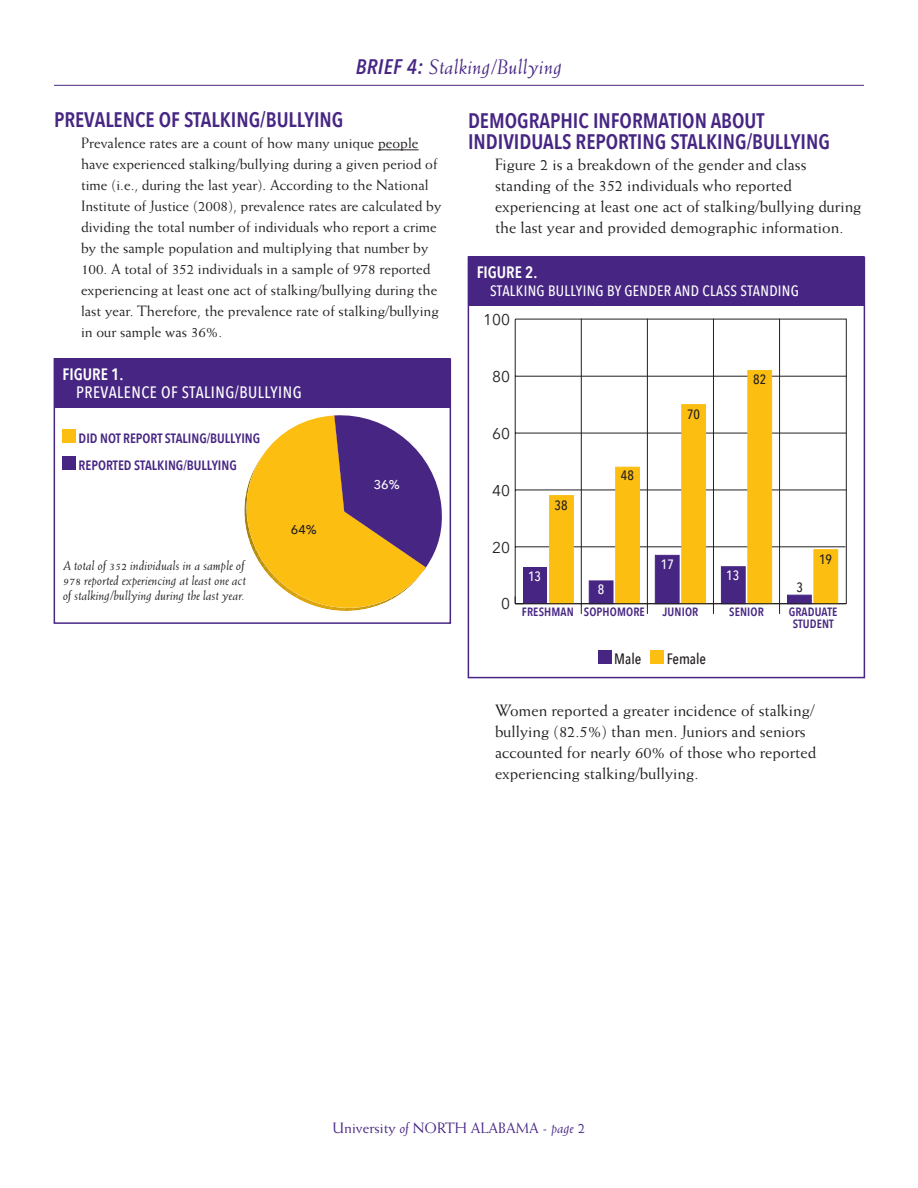
<style>
.page{position:relative;width:918px;height:1188px;background:#fff}
.page>*{position:absolute;margin:0;border:0;box-sizing:border-box;transform-origin:0 0}
.t1{font:600 21px/21px "Avenir Next Condensed";color:#472683}
.t2{font:italic 21px "Weiss";letter-spacing:.02em;color:#472683}
.t3{font:16.5px/21px "Weiss";color:#231f20}
.t4{font:500 16.5px "Avenir Next Condensed";letter-spacing:.03em;color:#fff}
.t5{font:600 16.5px "Avenir Next Condensed";color:#fff}
.t6{font:15.45px "Avenir Next";color:#231f20}
.t7{font:15px/21px "Weiss";color:#231f20}
.t8{font:500 15px "Avenir Next Condensed";letter-spacing:.02em;color:#fff}
.t9{font:15px "Weiss";color:#472683}
.t10{font:500 15px "Avenir Next Condensed";color:#231f20}
.t11{font:italic 13.5px/15px "Weiss";color:#231f20;text-align:justify}
.t12{font:600 13.5px/27px "Avenir Next Condensed";color:#472683}
.t13{font:500 13.5px "Avenir Next Condensed";color:#231f20}
.t14{font:500 13.5px "Avenir Next Condensed";color:#fff}
.t15{font:500 12.6px "Avenir Next";color:#fff}
.t16{font:500 12.6px "Avenir Next";color:#231f20}
.t17{font:600 12px/12px "Avenir Next Condensed";letter-spacing:.01em;color:#472683;text-align:center}
.s1{font-family:"Avenir Next Condensed";font-weight:600}
.s2{font-style:italic}
</style>
<div class="page">
<hr style="left:378px;top:150px;width:41px;height:1px;background:#231f20">
<hr style="left:54px;top:85px;width:810px;height:1px;background:#472683">
<div style="left:468px;top:256px;width:397px;height:422px;border:2px solid #472683"></div>
<hr style="left:581px;top:319px;width:1px;height:295px;background:#231f20">
<hr style="left:647px;top:319px;width:1px;height:295px;background:#231f20">
<hr style="left:713px;top:319px;width:1px;height:295px;background:#231f20">
<hr style="left:779px;top:319px;width:1px;height:295px;background:#231f20">
<hr style="left:846px;top:319px;width:1px;height:285px;background:#231f20">
<hr style="left:515px;top:319px;width:1px;height:285px;background:#231f20">
<hr style="left:515px;top:546px;width:330px;height:1px;background:#231f20">
<hr style="left:515px;top:490px;width:331px;height:1px;background:#231f20">
<hr style="left:515px;top:433px;width:331px;height:1px;background:#231f20">
<hr style="left:515px;top:376px;width:331px;height:1px;background:#231f20">
<hr style="left:515px;top:319px;width:331px;height:1px;background:#231f20">
<div style="left:549px;top:495px;width:25px;height:109px;background:#fdbe12;border:1px solid #fdbe12"></div>
<div style="left:615px;top:467px;width:25px;height:137px;background:#fdbe12;border:1px solid #fdbe12"></div>
<div style="left:681px;top:404px;width:25px;height:200px;background:#fdbe12;border:1px solid #fdbe12"></div>
<div style="left:748px;top:370px;width:24px;height:234px;background:#fdbe12;border:1px solid #fdbe12"></div>
<div style="left:814px;top:549px;width:24px;height:55px;background:#fdbe12;border:1px solid #fdbe12"></div>
<div style="left:523px;top:567px;width:24px;height:37px;background:#472683"></div>
<div style="left:589px;top:581px;width:24px;height:23px;background:#472683;border:1px solid #472683"></div>
<div style="left:655px;top:555px;width:24px;height:49px;background:#472683;border:1px solid #472683"></div>
<div style="left:721px;top:566px;width:25px;height:38px;background:#472683;border:1px solid #472683"></div>
<div style="left:787px;top:595px;width:25px;height:9px;background:#472683;border:1px solid #472683"></div>
<hr style="left:515px;top:603px;width:331px;height:1px;background:#231f20">
<div style="left:468px;top:256px;width:396px;height:49px;background:#472683"></div>
<div style="left:598px;top:650px;width:13px;height:14px;background:#472683"></div>
<div style="left:650px;top:650px;width:14px;height:14px;background:#fdbe12"></div>
<svg style="left:244px;top:415px;width:198px;height:196px"></svg>
<div style="left:54px;top:358px;width:397px;height:266px;border:2px solid #472683"></div>
<div style="left:54px;top:358px;width:396px;height:49px;background:#472683"></div>
<div style="left:62px;top:429px;width:14px;height:14px;background:#fdbe12"></div>
<div style="left:62px;top:456px;width:14px;height:14px;background:#472683"></div>
<h1 class="t2" style="left:356px;top:55px;width:208px"><span class="s1">Brief 4:</span> Stalking/Bullying</h1>
<h1 class="t1" style="left:54px;top:109px;width:291px">PREVALENCE OF STALKING/BULLYING</h1>
<p class="t7" style="left:81px;top:133px;width:362px">Prevalence rates are a count of how many unique people have experienced stalking/bullying during a given period of time (i.e., during the last year). According to the National Institute of Justice (2008), prevalence rates are calculated by dividing the total number of individuals who report a crime by the sample population and multiplying that number by 100. A total of 352 individuals in a sample of 978 reported experiencing at least one act of stalking/bullying during the last year. Therefore, the prevalence rate of stalking/bullying in our sample was 36%.</p>
<p class="t5" style="left:63px;top:359px;width:62px">FIGURE 1.</p>
<p class="t4" style="left:76px;top:382px;width:227px">PREVALENCE OF STALING/BU LLYING</p>
<p class="t12" style="left:79px;top:424px;width:183px">DI D NOT REPORT STALING/BULLYING<br>REPORTED STALKING/BULLYING</p>
<p class="t11" style="left:63px;top:557px;width:184px">A total of 352 individuals in a sample of 978 reported experiencing at least one act of stalking/bullying during the last year.</p>
<p class="t16" style="left:291px;top:519px;width:27px">64%</p>
<p class="t15" style="left:374px;top:474px;width:27px">36%</p>
<h1 class="t1" style="left:468px;top:109px;width:363px">DEMOGRAPHIC INFORMATION ABOUT<br>INDIVIDUALS REPORTING STALKING/BULLYING</h1>
<p class="t3" style="left:495px;top:153px;width:368px">Figure 2 is a breakdown of the gender and class standing of the 352 individuals who reported experiencing at least one act of stalking/bullying during the last year and provided demographic information.</p>
<p class="t5" style="left:477px;top:258px;width:62px">FIGURE 2.</p>
<p class="t8" style="left:490px;top:281px;width:310px">STALKING BU LLYING BY GENDER AND CLASS STANDING</p>
<p class="t6" style="left:483px;top:307px;width:28px">100</p>
<p class="t6" style="left:492px;top:364px;width:19px">80</p>
<p class="t6" style="left:492px;top:420px;width:19px">60</p>
<p class="t6" style="left:492px;top:477px;width:19px">40</p>
<p class="t6" style="left:492px;top:534px;width:19px">20</p>
<p class="t6" style="left:501px;top:591px;width:10px">0</p>
<p class="t13" style="left:555px;top:497px;width:15px">38</p>
<p class="t14" style="left:528px;top:568px;width:15px">13</p>
<p class="t13" style="left:621px;top:468px;width:15px">48</p>
<p class="t13" style="left:687px;top:406px;width:15px">70</p>
<p class="t13" style="left:753px;top:371px;width:15px">82</p>
<p class="t14" style="left:598px;top:582px;width:8px">8</p>
<p class="t14" style="left:661px;top:556px;width:15px">17</p>
<p class="t14" style="left:726px;top:567px;width:15px">13</p>
<p class="t17" style="left:522px;top:606px;width:124px">FRESHMAN SOPHOMORE</p>
<p class="t17" style="left:663px;top:605px;width:37px">JUNIOR</p>
<p class="t17" style="left:729px;top:606px;width:36px">SENIOR</p>
<p class="t10" style="left:614px;top:650px;width:29px">MALE</p>
<p class="t10" style="left:667px;top:650px;width:41px">FEMALE</p>
<p class="t13" style="left:796px;top:579px;width:8px">3</p>
<p class="t13" style="left:819px;top:551px;width:15px">19</p>
<p class="t17" style="left:789px;top:606px;width:50px">GRADUATE<br>STUDENT</p>
<p class="t3" style="left:495px;top:699px;width:323px">Women reported a greater incidence of stalking/ bullying (82.5%) than men. Juniors and seniors accounted for nearly 60% of those who reported experiencing stalking/bullying.</p>
<p class="t9" style="left:333px;top:1119px;width:254px">University <span class="s2">of</span> North Alabama - <span class="s2">page</span> 2</p>
</div>
